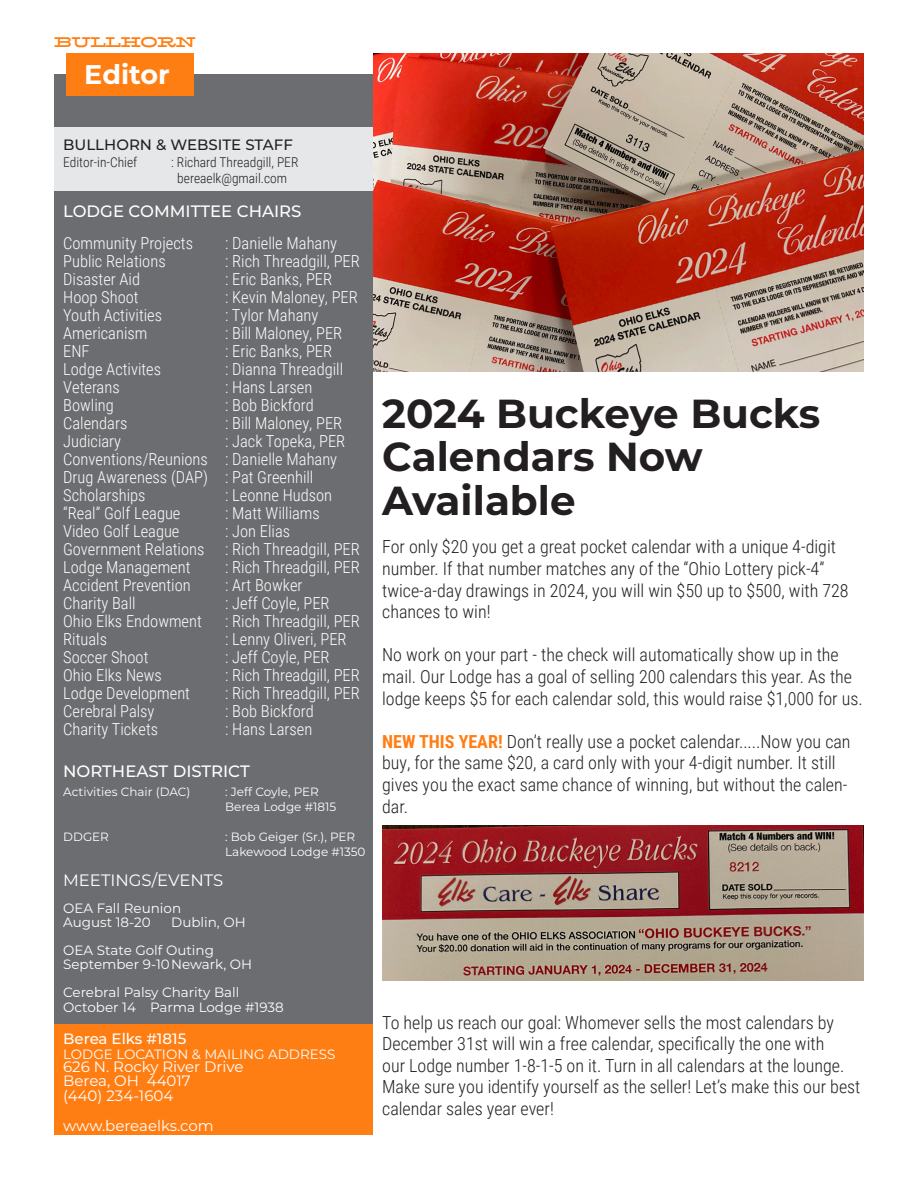
<style>
.page{position:relative;width:918px;height:1188px;background:#fff}
.page>*{position:absolute;margin:0;border:0;box-sizing:border-box;transform-origin:0 0}
.Bullhorn_-_Headline{font:700 40.5px/43.5px "Montserrat";color:#231f20}
._02_Article_Title_White{font:700 27px "Montserrat";color:#fff}
.t1{font:300 18px/21.6px "Roboto Condensed";color:#231f20}
.Bullhorn_-_Body_Copy{font:300 16.5px "Roboto Condensed";color:#fff}
.Bullhorn_-_Sub_Heading{font:500 16.5px "Montserrat";color:#fff}
._09_Editor{font:16.5px "Montserrat";color:#fff}
._09_Editor_White{font:15px "Montserrat";color:#fff}
.Bullhorn_-_Sub_Heading-2{font:500 15px "Montserrat";color:#231f20}
._05a_body_text_Intro_White{font:500 15px "Montserrat";color:#fff}
.t2{font:15px "Filmotype Wand";letter-spacing:-.025em;color:#ff7e14}
._09_Editor-2{font:13.5px "Montserrat";color:#fff}
.Bullhorn_-_Body_Copy-2{font:300 13.5px "Roboto Condensed";color:#231f20}
._05_body_text_White{font:13.5px "Montserrat";color:#fff}
._09_Editor-3{font:12px "Montserrat";color:#fff}
.s1{font-weight:700;color:#ff7e14}
</style>
<div class="page">
<div style="left:55px;top:76px;width:318px;height:1058px;background:#e6e7e9"></div>
<div style="left:55px;top:1024px;width:318px;height:111px;background:#ff7e14"></div>
<div style="left:55px;top:74px;width:318px;height:52px;background:#6c6d70"></div>
<div style="left:55px;top:191px;width:318px;height:833px;background:#6c6d70"></div>
<div style="left:66px;top:53px;width:127px;height:42px;background:#ff7e14"></div>
<img style="left:373px;top:53px;width:491px;height:319px">
<img style="left:382px;top:825px;width:482px;height:156px">
<p class="t2" style="left:54px;top:34px;width:143px">BULLHORN</p>
<p class="_02_Article_Title_White" style="left:84px;top:55px;width:87px">Editor</p>
<p class="Bullhorn_-_Sub_Heading-2" style="left:63px;top:135px;width:231px">BULLHORN &amp; WEBSITE STAFF</p>
<p class="Bullhorn_-_Body_Copy-2" style="left:63px;top:152px;width:76px">Editor-in-Chief</p>
<p class="Bullhorn_-_Body_Copy-2" style="left:171px;top:152px;width:129px">: Richard Threadgill, PER</p>
<p class="Bullhorn_-_Body_Copy-2" style="left:177px;top:168px;width:111px">bereaelk@gmail.com</p>
<p class="Bullhorn_-_Sub_Heading" style="left:63px;top:200px;width:240px">LODGE COMMITTEE CHAIRS</p>
<p class="Bullhorn_-_Body_Copy" style="left:63px;top:231px;width:131px">Community Projects</p>
<p class="Bullhorn_-_Body_Copy" style="left:225px;top:231px;width:114px">: Danielle Mahany</p>
<p class="Bullhorn_-_Body_Copy" style="left:63px;top:249px;width:104px">Public Relations</p>
<p class="Bullhorn_-_Body_Copy" style="left:225px;top:249px;width:136px">: Rich Threadgill, PER</p>
<p class="Bullhorn_-_Body_Copy" style="left:63px;top:267px;width:78px">Disaster Aid</p>
<p class="Bullhorn_-_Body_Copy" style="left:225px;top:267px;width:108px">: Eric Banks, PER</p>
<p class="Bullhorn_-_Body_Copy" style="left:63px;top:285px;width:77px">Hoop Shoot</p>
<p class="Bullhorn_-_Body_Copy" style="left:225px;top:285px;width:134px">: Kevin Maloney, PER</p>
<p class="Bullhorn_-_Body_Copy" style="left:63px;top:303px;width:100px">Youth Activities</p>
<p class="Bullhorn_-_Body_Copy" style="left:225px;top:303px;width:95px">: Tylor Mahany</p>
<p class="Bullhorn_-_Body_Copy" style="left:63px;top:321px;width:86px">Americanism</p>
<p class="Bullhorn_-_Body_Copy" style="left:225px;top:321px;width:119px">: Bill Maloney, PER</p>
<p class="Bullhorn_-_Body_Copy" style="left:63px;top:339px;width:28px">ENF</p>
<p class="Bullhorn_-_Body_Copy" style="left:225px;top:339px;width:108px">: Eric Banks, PER</p>
<p class="Bullhorn_-_Body_Copy" style="left:63px;top:357px;width:100px">Lodge Activites</p>
<p class="Bullhorn_-_Body_Copy" style="left:225px;top:357px;width:120px">: Dianna Threadgill</p>
<p class="Bullhorn_-_Body_Copy" style="left:63px;top:375px;width:58px">Veterans</p>
<p class="Bullhorn_-_Body_Copy" style="left:225px;top:375px;width:89px">: Hans Larsen</p>
<p class="Bullhorn_-_Body_Copy" style="left:63px;top:393px;width:52px">Bowling</p>
<p class="Bullhorn_-_Body_Copy" style="left:225px;top:393px;width:90px">: Bob Bickford</p>
<p class="Bullhorn_-_Body_Copy" style="left:63px;top:411px;width:66px">Calendars</p>
<p class="Bullhorn_-_Body_Copy" style="left:225px;top:411px;width:119px">: Bill Maloney, PER</p>
<p class="Bullhorn_-_Body_Copy" style="left:63px;top:429px;width:60px">Judiciary</p>
<p class="Bullhorn_-_Body_Copy" style="left:225px;top:429px;width:122px">: Jack Topeka, PER</p>
<p class="Bullhorn_-_Body_Copy" style="left:63px;top:447px;width:276px">Conventions/Reunions : Danielle Mahany</p>
<p class="Bullhorn_-_Body_Copy" style="left:63px;top:465px;width:252px">Drug Awareness (DAP) : Pat Greenhill</p>
<p class="Bullhorn_-_Body_Copy" style="left:63px;top:483px;width:84px">Scholarships</p>
<p class="Bullhorn_-_Body_Copy" style="left:225px;top:483px;width:109px">: Leonne Hudson</p>
<p class="Bullhorn_-_Body_Copy" style="left:63px;top:501px;width:119px">“Real” Golf League</p>
<p class="Bullhorn_-_Body_Copy" style="left:225px;top:501px;width:96px">: Matt Williams</p>
<p class="Bullhorn_-_Body_Copy" style="left:63px;top:519px;width:118px">Video Golf League</p>
<p class="Bullhorn_-_Body_Copy" style="left:225px;top:519px;width:66px">: Jon Elias</p>
<p class="Bullhorn_-_Body_Copy" style="left:63px;top:537px;width:143px">Government Relations</p>
<p class="Bullhorn_-_Body_Copy" style="left:225px;top:537px;width:136px">: Rich Threadgill, PER</p>
<p class="Bullhorn_-_Body_Copy" style="left:63px;top:555px;width:129px">Lodge Management</p>
<p class="Bullhorn_-_Body_Copy" style="left:225px;top:555px;width:136px">: Rich Threadgill, PER</p>
<p class="Bullhorn_-_Body_Copy" style="left:63px;top:573px;width:129px">Accident Prevention</p>
<p class="Bullhorn_-_Body_Copy" style="left:225px;top:573px;width:79px">: Art Bowker</p>
<p class="Bullhorn_-_Body_Copy" style="left:63px;top:591px;width:74px">Charity Ball</p>
<p class="Bullhorn_-_Body_Copy" style="left:225px;top:591px;width:106px">: Jeff Coyle, PER</p>
<p class="Bullhorn_-_Body_Copy" style="left:63px;top:609px;width:140px">Ohio Elks Endowment</p>
<p class="Bullhorn_-_Body_Copy" style="left:225px;top:609px;width:136px">: Rich Threadgill, PER</p>
<p class="Bullhorn_-_Body_Copy" style="left:63px;top:627px;width:45px">Rituals</p>
<p class="Bullhorn_-_Body_Copy" style="left:225px;top:627px;width:123px">: Lenny Oliveri, PER</p>
<p class="Bullhorn_-_Body_Copy" style="left:63px;top:645px;width:87px">Soccer Shoot</p>
<p class="Bullhorn_-_Body_Copy" style="left:225px;top:645px;width:106px">: Jeff Coyle, PER</p>
<p class="Bullhorn_-_Body_Copy" style="left:63px;top:663px;width:100px">Ohio Elks News</p>
<p class="Bullhorn_-_Body_Copy" style="left:225px;top:663px;width:136px">: Rich Threadgill, PER</p>
<p class="Bullhorn_-_Body_Copy" style="left:63px;top:681px;width:128px">Lodge Development</p>
<p class="Bullhorn_-_Body_Copy" style="left:225px;top:681px;width:136px">: Rich Threadgill, PER</p>
<p class="Bullhorn_-_Body_Copy" style="left:63px;top:699px;width:93px">Cerebral Palsy</p>
<p class="Bullhorn_-_Body_Copy" style="left:225px;top:699px;width:90px">: Bob Bickford</p>
<p class="Bullhorn_-_Body_Copy" style="left:63px;top:717px;width:96px">Charity Tickets</p>
<p class="Bullhorn_-_Body_Copy" style="left:225px;top:717px;width:89px">: Hans Larsen</p>
<p class="Bullhorn_-_Sub_Heading" style="left:63px;top:759px;width:188px">NORTHEAST DISTRICT</p>
<p class="_09_Editor-3" style="left:63px;top:784px;width:129px">Activities Chair (DAC)</p>
<p class="_09_Editor-3" style="left:225px;top:784px;width:95px">: Jeff Coyle, PER</p>
<p class="_09_Editor-3" style="left:225px;top:799px;width:112px">Berea Lodge #1815</p>
<p class="_09_Editor-3" style="left:63px;top:829px;width:47px">DDGER</p>
<p class="_09_Editor-3" style="left:225px;top:829px;width:132px">: Bob Geiger (Sr.), PER</p>
<p class="_09_Editor-3" style="left:225px;top:844px;width:142px">Lakewood Lodge #1350</p>
<p class="_09_Editor" style="left:63px;top:869px;width:162px">MEETINGS/EVENTS</p>
<p class="_09_Editor-2" style="left:63px;top:899px;width:119px">OEA Fall Reunion</p>
<p class="_09_Editor-2" style="left:63px;top:913px;width:89px">August 18-20</p>
<p class="_09_Editor-2" style="left:171px;top:913px;width:76px">Dublin, OH</p>
<p class="_09_Editor-2" style="left:63px;top:941px;width:152px">OEA State Golf Outing</p>
<p class="_09_Editor-2" style="left:63px;top:955px;width:190px">September 9-10Newark, OH</p>
<p class="_09_Editor-2" style="left:63px;top:983px;width:178px">Cerebral Palsy Charity Ball</p>
<p class="_09_Editor-2" style="left:63px;top:998px;width:222px">October 14 Parma Lodge #1938</p>
<p class="_05a_body_text_Intro_White" style="left:63px;top:1028px;width:125px">Berea Elks #1815</p>
<p class="_05_body_text_White" style="left:63px;top:1045px;width:274px">LODGE LOCATION &amp; MAILING ADDRESS</p>
<p class="_09_Editor_White" style="left:63px;top:1056px;width:182px">626 N. Rocky River Drive</p>
<p class="_09_Editor_White" style="left:63px;top:1070px;width:129px">Berea, OH 44017</p>
<p class="_09_Editor_White" style="left:63px;top:1085px;width:112px">(440) 234-1604</p>
<p class="_09_Editor_White" style="left:63px;top:1115px;width:152px">www.bereaelks.com</p>
<p class="Bullhorn_-_Headline" style="left:382px;top:390px;width:440px">2024 Buckeye Bucks<br>Calendars Now<br>Available</p>
<p class="t1" style="left:382px;top:536px;width:468px">For only $20 you get a great pocket calendar with a unique 4-digit number. If that number matches any of the “Ohio Lottery pick-4” twice-a-day drawings in 2024, you will win $50 up to $500, with 728 chances to win!</p>
<p class="t1" style="left:382px;top:644px;width:482px">No work on your part - the check will automatically show up in the mail. Our Lodge has a goal of selling 200 calendars this year. As the lodge keeps $5 for each calendar sold, this would raise $1,000 for us.</p>
<p class="t1" style="left:382px;top:730px;width:470px"><span class="s1">NEW THIS YEAR!</span> Don’t really use a pocket calendar.....Now you can buy, for the same $20, a card only with your 4-digit number. It still gives you the exact same chance of winning, but without the calen&shy;dar.</p>
<p class="t1" style="left:382px;top:1011px;width:480px">To help us reach our goal: Whomever sells the most calendars by December 31st will win a free calendar, specifically the one with<br>our Lodge number 1-8-1-5 on it. Turn in all calendars at the lounge.<br>Make sure you identify yourself as the seller! Let’s make this our best calendar sales year ever!</p>
</div>
